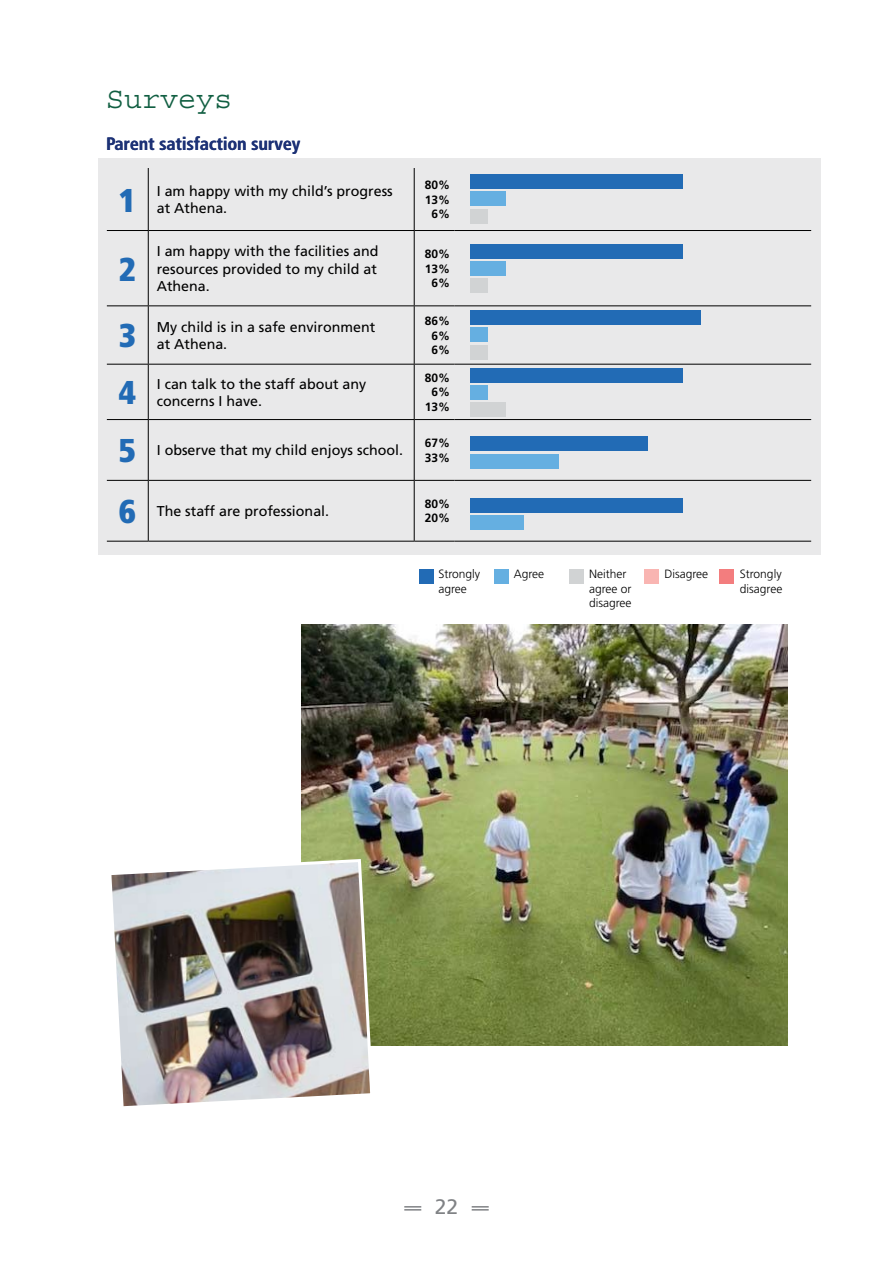
<style>
.page{position:relative;width:893px;height:1263px;background:#fff}
.page>*{position:absolute;margin:0;border:0;box-sizing:border-box;transform-origin:0 0}
.t1{font:900 condensed 33px "Frutiger LT Std";color:#226bb5}
.t2{font:30px "Courier";color:#115f42}
.t3{font:21px "Frutiger LT Std";color:#808285}
.t4{font:700 condensed 18px "Frutiger LT Std";color:#1d3276}
.t5{font:14.25px/17.1px "Frutiger LT Std";color:#000}
.t6{font:300 12px/14.4px "Frutiger LT Std";color:#000}
.t7{font:700 12px/14.4px "Frutiger LT Std";color:#000;text-align:center}
</style>
<div class="page">
<svg style="left:404px;top:1206px;width:17px;height:4px"></svg>
<svg style="left:472px;top:1206px;width:17px;height:4px"></svg>
<div style="left:419px;top:569px;width:15px;height:14px;background:#226bb5"></div>
<div style="left:494px;top:569px;width:15px;height:14px;background:#65afe1"></div>
<div style="left:569px;top:569px;width:15px;height:14px;background:#d1d3d4"></div>
<div style="left:644px;top:569px;width:15px;height:14px;background:#f9b5b2"></div>
<div style="left:719px;top:569px;width:15px;height:14px;background:#f37d7e"></div>
<div style="left:98px;top:158px;width:722px;height:397px;background:#e9e9ea"></div>
<hr style="left:107px;top:230px;width:41px;height:1px;background:#000">
<hr style="left:148px;top:230px;width:266px;height:1px;background:#000">
<hr style="left:414px;top:230px;width:40px;height:1px;background:#000">
<hr style="left:454px;top:230px;width:357px;height:1px;background:#000">
<hr style="left:107px;top:305px;width:41px;height:1px;background:#000">
<hr style="left:148px;top:305px;width:266px;height:1px;background:#000">
<hr style="left:414px;top:305px;width:40px;height:1px;background:#000">
<hr style="left:454px;top:305px;width:357px;height:1px;background:#000">
<hr style="left:107px;top:364px;width:41px;height:1px;background:#000">
<hr style="left:148px;top:364px;width:266px;height:1px;background:#000">
<hr style="left:414px;top:364px;width:40px;height:1px;background:#000">
<hr style="left:454px;top:364px;width:357px;height:1px;background:#000">
<hr style="left:107px;top:419px;width:41px;height:1px;background:#000">
<hr style="left:148px;top:419px;width:266px;height:1px;background:#000">
<hr style="left:414px;top:419px;width:40px;height:1px;background:#000">
<hr style="left:454px;top:419px;width:357px;height:1px;background:#000">
<hr style="left:107px;top:480px;width:41px;height:1px;background:#000">
<hr style="left:148px;top:480px;width:266px;height:1px;background:#000">
<hr style="left:414px;top:480px;width:40px;height:1px;background:#000">
<hr style="left:454px;top:480px;width:357px;height:1px;background:#000">
<hr style="left:107px;top:541px;width:41px;height:1px;background:#000">
<hr style="left:148px;top:541px;width:266px;height:1px;background:#000">
<hr style="left:414px;top:541px;width:40px;height:1px;background:#000">
<hr style="left:454px;top:541px;width:357px;height:1px;background:#000">
<hr style="left:148px;top:168px;width:1px;height:62px;background:#000">
<hr style="left:414px;top:168px;width:1px;height:62px;background:#000">
<hr style="left:148px;top:231px;width:1px;height:74px;background:#000">
<hr style="left:414px;top:231px;width:1px;height:74px;background:#000">
<hr style="left:148px;top:306px;width:1px;height:58px;background:#000">
<hr style="left:414px;top:306px;width:1px;height:58px;background:#000">
<hr style="left:148px;top:365px;width:1px;height:54px;background:#000">
<hr style="left:414px;top:365px;width:1px;height:54px;background:#000">
<hr style="left:148px;top:420px;width:1px;height:60px;background:#000">
<hr style="left:414px;top:420px;width:1px;height:60px;background:#000">
<hr style="left:148px;top:481px;width:1px;height:60px;background:#000">
<hr style="left:414px;top:481px;width:1px;height:60px;background:#000">
<div style="left:471px;top:209px;width:17px;height:14px;background:#d1d3d4"></div>
<div style="left:471px;top:192px;width:35px;height:14px;background:#65afe1"></div>
<div style="left:471px;top:174px;width:212px;height:15px;background:#226bb5"></div>
<div style="left:471px;top:279px;width:17px;height:14px;background:#d1d3d4"></div>
<div style="left:471px;top:262px;width:35px;height:14px;background:#65afe1"></div>
<div style="left:471px;top:244px;width:212px;height:15px;background:#226bb5"></div>
<div style="left:471px;top:345px;width:17px;height:14px;background:#d1d3d4"></div>
<div style="left:471px;top:328px;width:17px;height:14px;background:#65afe1"></div>
<div style="left:471px;top:310px;width:230px;height:15px;background:#226bb5"></div>
<div style="left:471px;top:403px;width:35px;height:14px;background:#d1d3d4"></div>
<div style="left:471px;top:385px;width:17px;height:15px;background:#65afe1"></div>
<div style="left:471px;top:368px;width:212px;height:14px;background:#226bb5"></div>
<div style="left:471px;top:454px;width:88px;height:14px;background:#65afe1"></div>
<div style="left:471px;top:437px;width:177px;height:14px;background:#226bb5"></div>
<div style="left:471px;top:515px;width:53px;height:15px;background:#65afe1"></div>
<div style="left:471px;top:498px;width:212px;height:15px;background:#226bb5"></div>
<img style="left:302px;top:625px;width:485px;height:420px">
<img style="left:111px;top:857px;width:264px;height:250px">
<h2 class="t2" style="left:106px;top:83px;width:127px">Surveys</h2>
<p class="t4" style="left:107px;top:133px;width:195px">Parent satisfaction survey</p>
<h1 class="t1" style="left:119px;top:180px;width:19px">1</h1>
<p class="t5" style="left:157px;top:183px;width:237px">I am happy with my child’s progress at Athena.</p>
<p class="t7" style="left:425px;top:178px;width:27px">80%<br>13%<br>6%</p>
<h1 class="t1" style="left:119px;top:249px;width:19px">2</h1>
<p class="t5" style="left:157px;top:243px;width:223px;text-align:justify">I am happy with the facilities and resources provided to my child at Athena.</p>
<p class="t7" style="left:425px;top:247px;width:27px">80%<br>13%<br>6%</p>
<h1 class="t1" style="left:119px;top:316px;width:19px">3</h1>
<p class="t5" style="left:157px;top:318px;width:220px">My child is in a safe environment at Athena.</p>
<p class="t7" style="left:425px;top:314px;width:27px">86%<br>6%<br>6%</p>
<h1 class="t1" style="left:119px;top:373px;width:19px">4</h1>
<p class="t5" style="left:157px;top:375px;width:211px">I can talk to the staff about any concerns I have.</p>
<p class="t7" style="left:425px;top:371px;width:27px">80%<br>6%<br>13%</p>
<h1 class="t1" style="left:119px;top:431px;width:19px">5</h1>
<p class="t5" style="left:157px;top:442px;width:248px">I observe that my child enjoys school.</p>
<p class="t7" style="left:425px;top:436px;width:27px;text-align:left">67%<br>33%</p>
<h1 class="t1" style="left:119px;top:491px;width:19px">6</h1>
<p class="t5" style="left:157px;top:503px;width:174px">The staff are professional.</p>
<p class="t7" style="left:425px;top:497px;width:27px;text-align:left">80%<br>20%</p>
<p class="t6" style="left:438px;top:567px;width:43px">Strongly agree</p>
<p class="t6" style="left:514px;top:567px;width:32px">Agree</p>
<p class="t6" style="left:589px;top:567px;width:44px">Neither agree or disagree</p>
<p class="t6" style="left:664px;top:567px;width:45px">Disagree</p>
<p class="t6" style="left:740px;top:567px;width:44px">Strongly disagree</p>
<h3 class="t3" style="left:435px;top:1194px;width:25px">22</h3>
</div>
